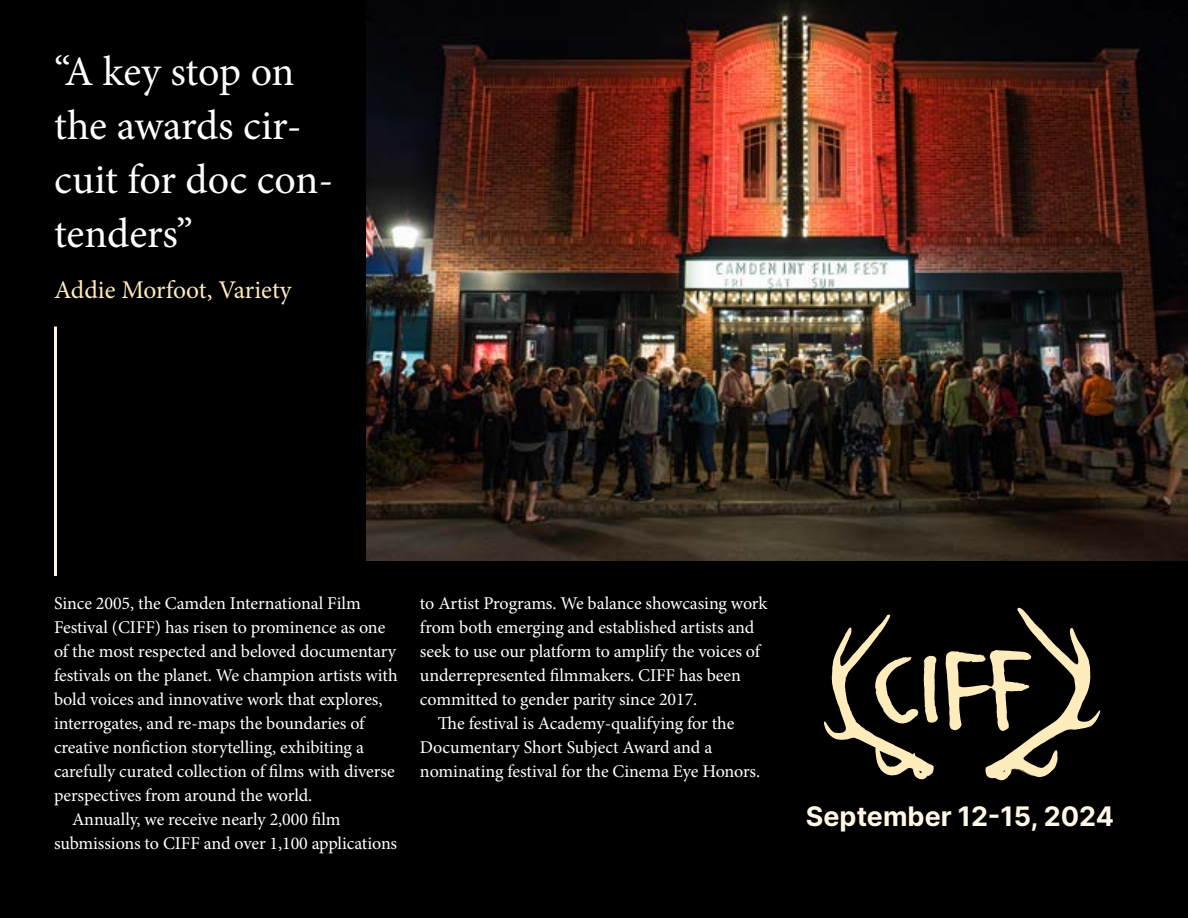
<style>
.page{position:relative;width:1188px;height:918px;background:#000}
.page>*{position:absolute;margin:0;border:0;box-sizing:border-box;transform-origin:0 0}
.t1{font:42px/54px "Minion Pro";letter-spacing:-.005em;color:#fff}
.t2{font:700 26.85px "Inter";color:#fff7e5}
.t3{font:25.5px "Minion Pro";color:#ffecbc}
.t4{font:18px "Minion Pro";letter-spacing:-.005em;color:#fff}
</style>
<div class="page">
<img style="left:366px;top:0;width:822px;height:561px">
<svg style="left:946px;top:608px;width:155px;height:172px"></svg>
<svg style="left:824px;top:615px;width:114px;height:165px"></svg>
<hr style="left:54px;top:327px;width:3px;height:249px;background:#fff7e5">
<h1 class="t1" style="left:54px;top:44px;width:281px">“A key stop on the awards cir&shy;cuit for doc con&shy;tenders”</h1>
<h3 class="t3" style="left:54px;top:272px;width:239px">Addie Morfoot, Variety</h3>
<p class="t4" style="left:54px;top:591px;width:308px">Since 2005, the Camden International Film</p>
<p class="t4" style="left:54px;top:615px;width:333px">Festival (CIFF) has risen to prominence as one</p>
<p class="t4" style="left:54px;top:639px;width:344px">of the most respected and beloved documentary</p>
<p class="t4" style="left:54px;top:663px;width:345px">festivals on the planet. We champion artists with</p>
<p class="t4" style="left:54px;top:687px;width:330px">bold voices and innovative work that explores,</p>
<p class="t4" style="left:54px;top:711px;width:312px">interrogates, and re-maps the boundaries of</p>
<p class="t4" style="left:54px;top:735px;width:311px">creative nonfiction storytelling, exhibiting a</p>
<p class="t4" style="left:54px;top:759px;width:342px">carefully curated collection of films with diverse</p>
<p class="t4" style="left:54px;top:783px;width:260px">perspectives from around the world.</p>
<p class="t4" style="left:72px;top:807px;width:270px">Annually, we receive nearly 2,000 film</p>
<p class="t4" style="left:54px;top:831px;width:345px">submissions to CIFF and over 1,100 applications</p>
<p class="t4" style="left:420px;top:591px;width:349px">to Artist Programs. We balance showcasing work</p>
<p class="t4" style="left:420px;top:615px;width:336px">from both emerging and established artists and</p>
<p class="t4" style="left:420px;top:639px;width:342px">seek to use our platform to amplify the voices of</p>
<p class="t4" style="left:420px;top:663px;width:323px">underrepresented filmmakers. CIFF has been</p>
<p class="t4" style="left:420px;top:687px;width:279px">committed to gender parity since 2017.</p>
<p class="t4" style="left:438px;top:711px;width:298px">The festival is Academy-qualifying for the</p>
<p class="t4" style="left:420px;top:735px;width:294px">Documentary Short Subject Award and a</p>
<p class="t4" style="left:420px;top:759px;width:342px">nominating festival for the Cinema Eye Honors.</p>
<h2 class="t2" style="left:806px;top:797px;width:310px">September 12-15, 2024</h2>
</div>
